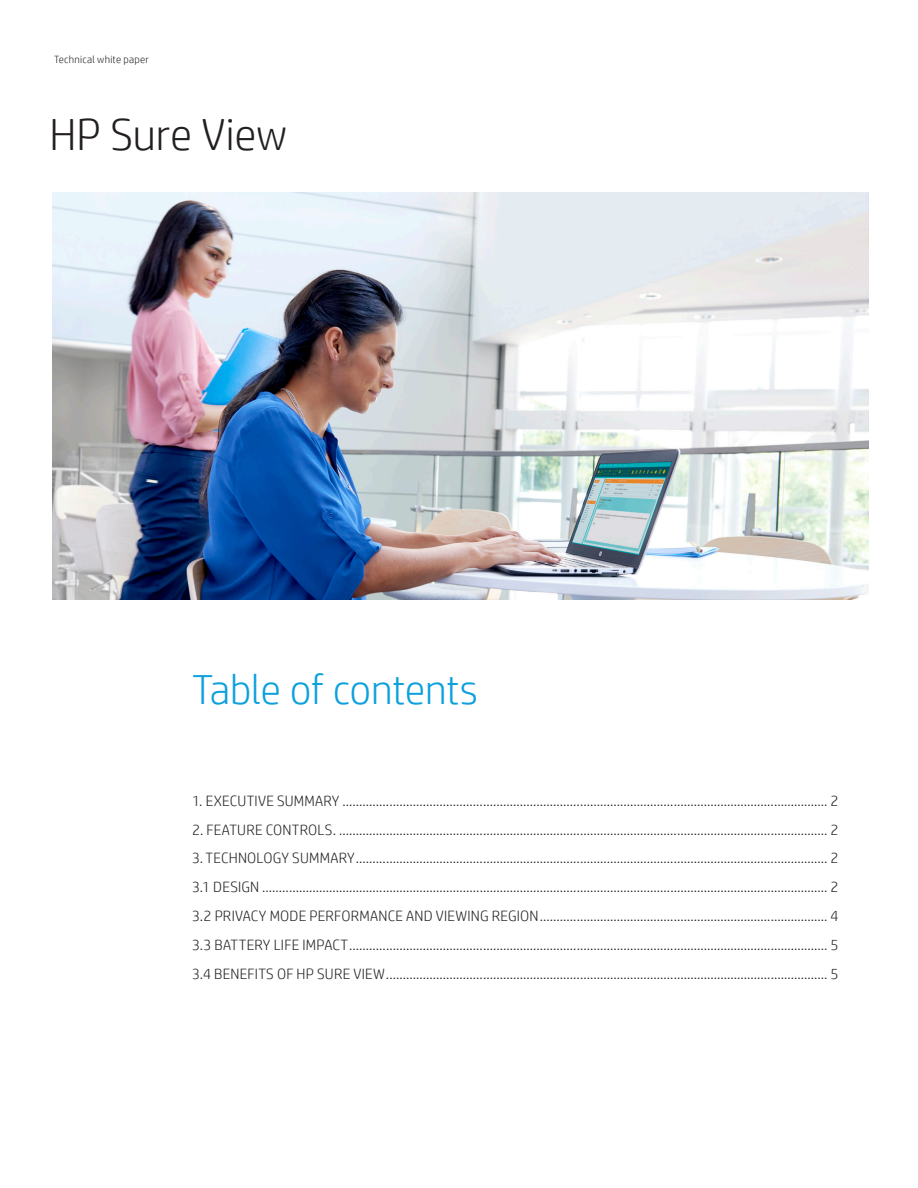
<style>
.page{position:relative;width:918px;height:1188px;background:#fff}
.page>*{position:absolute;margin:0;border:0;box-sizing:border-box;transform-origin:0 0}
.Cover_headline_30_32{font:300 45px "HP Simplified";letter-spacing:-.005em;color:#231f20}
.TOC_Header{font:300 42px "HP Simplified";letter-spacing:-.015em;color:#0ca0dd}
.TOC_10_12{font:300 15px "HP Simplified";letter-spacing:.015em;color:#231f20}
.t1{font:300 10.5px "HP Simplified";letter-spacing:.025em;color:#231f20}
</style>
<div class="page">
<img style="left:53px;top:192px;width:815px;height:407px">
<p class="t1" style="left:54px;top:52px;width:97px">Technical white paper</p>
<p class="Cover_headline_30_32" style="left:50px;top:105px;width:239px">HP Sure View</p>
<p class="TOC_Header" style="left:192px;top:662px;width:288px">Table of contents</p>
<p class="TOC_10_12" style="left:192px;top:791px;width:648px">1. EXECUTIVE SUMMARY ................................................................................................................................................. 2</p>
<p class="TOC_10_12" style="left:192px;top:820px;width:648px">2. FEATURE CONTROLS. .................................................................................................................................................. 2</p>
<p class="TOC_10_12" style="left:192px;top:848px;width:648px">3. TECHNOLOGY SUMMARY............................................................................................................................................. 2</p>
<p class="TOC_10_12" style="left:192px;top:877px;width:648px">3.1 DESIGN ......................................................................................................................................................................... 2</p>
<p class="TOC_10_12" style="left:192px;top:906px;width:648px">3.2 PRIVACY MODE PERFORMANCE AND VIEWING REGION...................................................................................... 4</p>
<p class="TOC_10_12" style="left:192px;top:935px;width:648px">3.3 BATTERY LIFE IMPACT............................................................................................................................................... 5</p>
<p class="TOC_10_12" style="left:192px;top:964px;width:648px">3.4 BENEFITS OF HP SURE VIEW.................................................................................................................................... 5</p>
</div>
